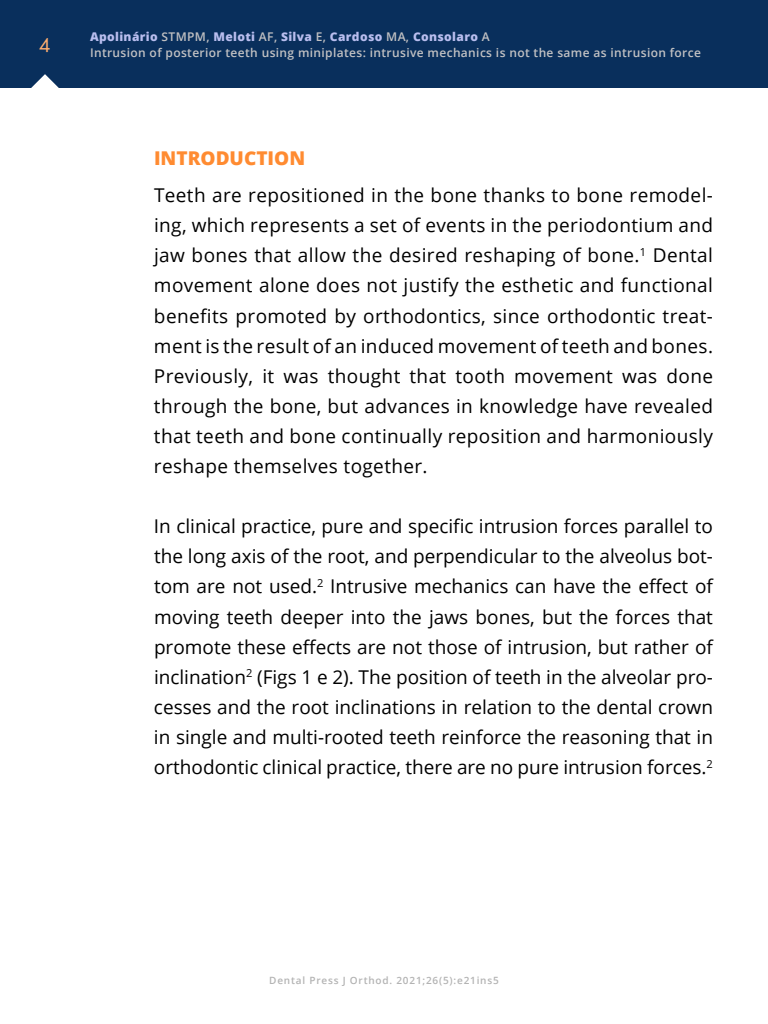
<style>
.page{position:relative;width:768px;height:1024px;background:#fff}
.page>*{position:absolute;margin:0;border:0;box-sizing:border-box;transform-origin:0 0}
.t1{font:19px/30.1px "Open Sans";letter-spacing:.01em;color:#000;text-align:justify}
.t2{font:800 19px "Open Sans";color:#ff8b31}
.t3{font:500 18px "Semplicita Pro";color:#ffae6f}
.t4{font:600 12px "Open Sans";letter-spacing:.03em;color:#c1c1c3}
.t5{font:800 12px "Open Sans";letter-spacing:.03em;color:#b9beef}
.t6{font:600 10px "Open Sans";letter-spacing:.08em;color:#b3b3b3}
.s1{font-weight:600;color:#c1c1c3}
</style>
<div class="page">
<div style="left:0;top:0;width:768px;height:88px;background:#092f5c"></div>
<svg style="left:31px;top:74px;width:28px;height:14px"></svg>
<p class="t3" style="left:39px;top:33px;width:13px">4</p>
<p class="t5" style="left:90px;top:28px;width:401px">Apolinário <span class="s1">STMPM,</span> Meloti <span class="s1">AF,</span> Silva <span class="s1">E,</span> Cardoso <span class="s1">MA,</span> Consolaro <span class="s1">A</span></p>
<p class="t4" style="left:90px;top:45px;width:613px">Intrusion of posterior teeth using miniplates: intrusive mechanics is not the same as intrusion force</p>
<p class="t2" style="left:154px;top:143px;width:153px">INTRODUCTION</p>
<p class="t1" style="left:154px;top:180px;width:561px">Teeth are repositioned in the bone thanks to bone remodel&shy;ing, which represents a set of events in the periodontium and jaw bones that allow the desired reshaping of bone.<sup>1</sup> Dental movement alone does not justify the esthetic and functional benefits promoted by orthodontics, since orthodontic treat&shy;ment is the result of an induced movement of teeth and bones.<br>Previously, it was thought that tooth movement was done through the bone, but advances in knowledge have revealed that teeth and bone continually reposition and harmoniously reshape themselves together.</p>
<p class="t1" style="left:154px;top:511px;width:561px">In clinical practice, pure and specific intrusion forces parallel to the long axis of the root, and perpendicular to the alveolus bot&shy;tom are not used.<sup>2</sup> Intrusive mechanics can have the effect of moving teeth deeper into the jaws bones, but the forces that promote these effects are not those of intrusion, but rather of inclination<sup>2</sup> (Figs 1 e 2). The position of teeth in the alveolar pro&shy;cesses and the root inclinations in relation to the dental crown in single and multi-rooted teeth reinforce the reasoning that in orthodontic clinical practice, there are no pure intrusion forces.<sup>2</sup></p>
<p class="t6" style="left:269px;top:974px;width:231px">Dental Press J Orthod. 2021;26(5):e21ins5</p>
</div>
